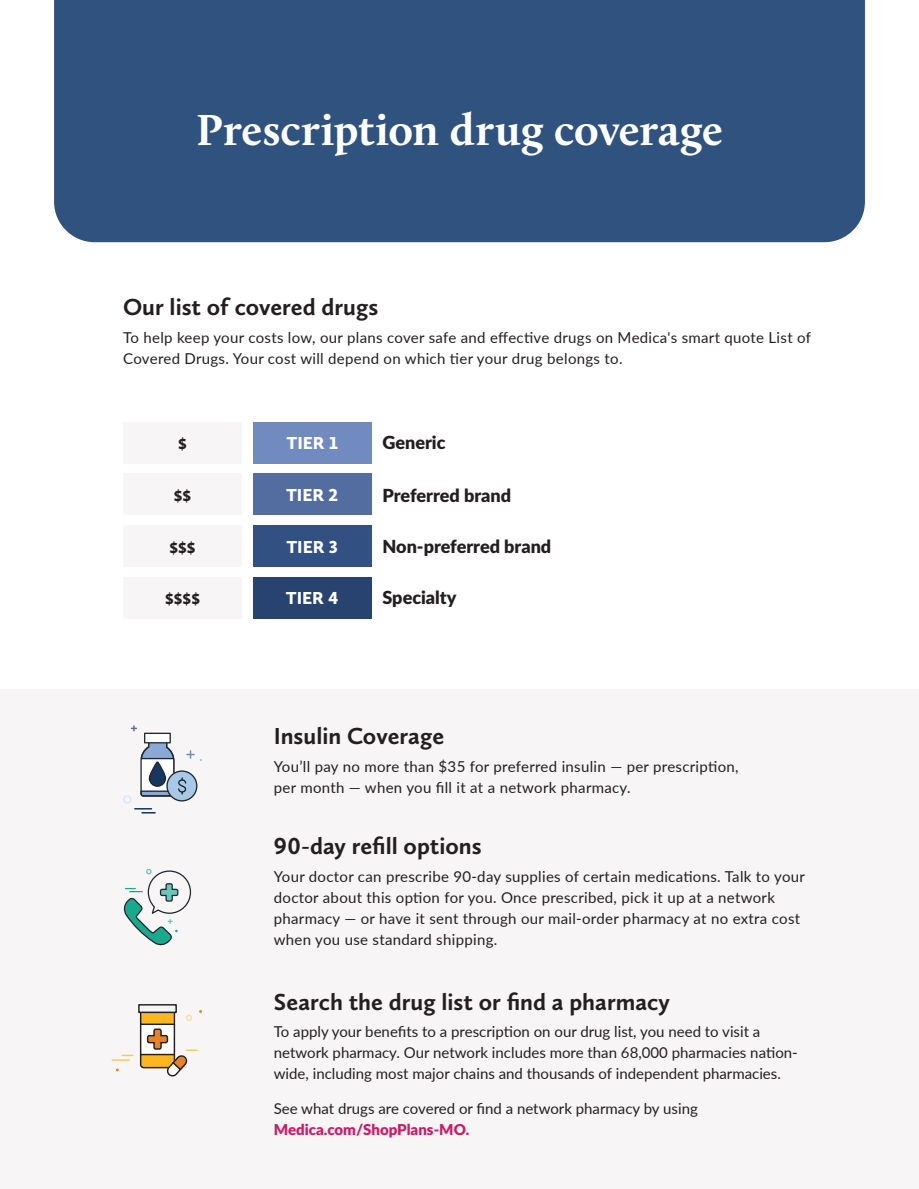
<style>
.page{position:relative;width:919px;height:1189px;background:#fff}
.page>*{position:absolute;margin:0;border:0;box-sizing:border-box;transform-origin:0 0}
.t1{font:700 45px "Calluna";color:#fff}
.t2{font:700 24px "Calluna Sans";color:#231f20}
.t3{font:900 18px "Lato";color:#231f20}
.t4{font:900 18px "Calluna Sans";color:#fff}
.t5{font:900 18px "Calluna Sans";color:#231f20}
.t6{font:15px/21px "Lato";letter-spacing:.02em;color:#231f20}
.t7{font:15px/21px "Lato";color:#231f20}
.t8{font:900 15px "Lato";color:#c91d66}
</style>
<div class="page">
<div style="left:54px;top:0;width:810px;height:242px;background:#2f527f"></div>
<div style="left:0;top:688px;width:918px;height:500px;background:#f8f5f6"></div>
<div style="left:252px;top:576px;width:119px;height:42px;background:#28436f"></div>
<div style="left:123px;top:576px;width:119px;height:42px;background:#f8f5f6"></div>
<div style="left:252px;top:525px;width:119px;height:41px;background:#325081"></div>
<div style="left:123px;top:525px;width:119px;height:41px;background:#f8f5f6"></div>
<div style="left:252px;top:473px;width:119px;height:42px;background:#536da0"></div>
<div style="left:123px;top:473px;width:119px;height:42px;background:#f8f5f6"></div>
<div style="left:252px;top:422px;width:119px;height:41px;background:#718ac0"></div>
<div style="left:123px;top:422px;width:119px;height:41px;background:#f8f5f6"></div>
<div style="left:138px;top:1003px;width:39px;height:9px;border:1px solid #231f20"></div>
<svg style="left:112px;top:1009px;width:90px;height:68px"></svg>
<svg style="left:123px;top:725px;width:79px;height:88px"></svg>
<svg style="left:123px;top:868px;width:69px;height:78px"></svg>
<h1 class="t1" style="left:196px;top:102px;width:528px">Prescription drug coverage</h1>
<h2 class="t2" style="left:123px;top:292px;width:256px">Our list of covered drugs</h2>
<p class="t6" style="left:123px;top:326px;width:689px">To help keep your costs low, our plans cover safe and effective drugs on Medica's smart quote List of<br>Covered Drugs. Your cost will depend on which tier your drug belongs to.</p>
<p class="t5" style="left:178px;top:432px;width:10px">$</p>
<p class="t4" style="left:286px;top:432px;width:53px">TIER 1</p>
<p class="t3" style="left:382px;top:429px;width:64px">Generic</p>
<p class="t5" style="left:174px;top:483px;width:19px">$$</p>
<p class="t4" style="left:286px;top:483px;width:54px">TIER 2</p>
<p class="t3" style="left:382px;top:482px;width:130px">Preferred brand</p>
<p class="t5" style="left:169px;top:535px;width:28px">$$$</p>
<p class="t4" style="left:286px;top:535px;width:53px">TIER 3</p>
<p class="t3" style="left:382px;top:532px;width:170px">Non-preferred brand</p>
<p class="t5" style="left:165px;top:587px;width:36px">$$$$</p>
<p class="t4" style="left:286px;top:587px;width:54px">TIER 4</p>
<p class="t3" style="left:382px;top:584px;width:76px">Specialty</p>
<h2 class="t2" style="left:274px;top:720px;width:172px">Insulin Coverage</h2>
<p class="t6" style="left:274px;top:754px;width:466px">You’ll pay no more than $35 for preferred insulin — per prescription, per month — when you fill it at a network pharmacy.</p>
<h2 class="t2" style="left:274px;top:830px;width:209px">90-day refill options</h2>
<p class="t6" style="left:274px;top:865px;width:532px">Your doctor can prescribe 90-day supplies of certain medications. Talk to your doctor about this option for you. Once prescribed, pick it up at a network pharmacy — or have it sent through our mail-order pharmacy at no extra cost when you use standard shipping.</p>
<h2 class="t2" style="left:274px;top:986px;width:397px">Search the drug list or find a pharmacy</h2>
<p class="t7" style="left:274px;top:1020px;width:525px">To apply your benefits to a prescription on our drug list, you need to visit a network pharmacy. Our network includes more than 68,000 pharmacies nation&shy;wide, including most major chains and thousands of independent pharmacies.</p>
<p class="t7" style="left:274px;top:1096px;width:425px">See what drugs are covered or find a network pharmacy by using</p>
<p class="t8" style="left:274px;top:1117px;width:197px">Medica.com/ShopPlans-MO.</p>
</div>
